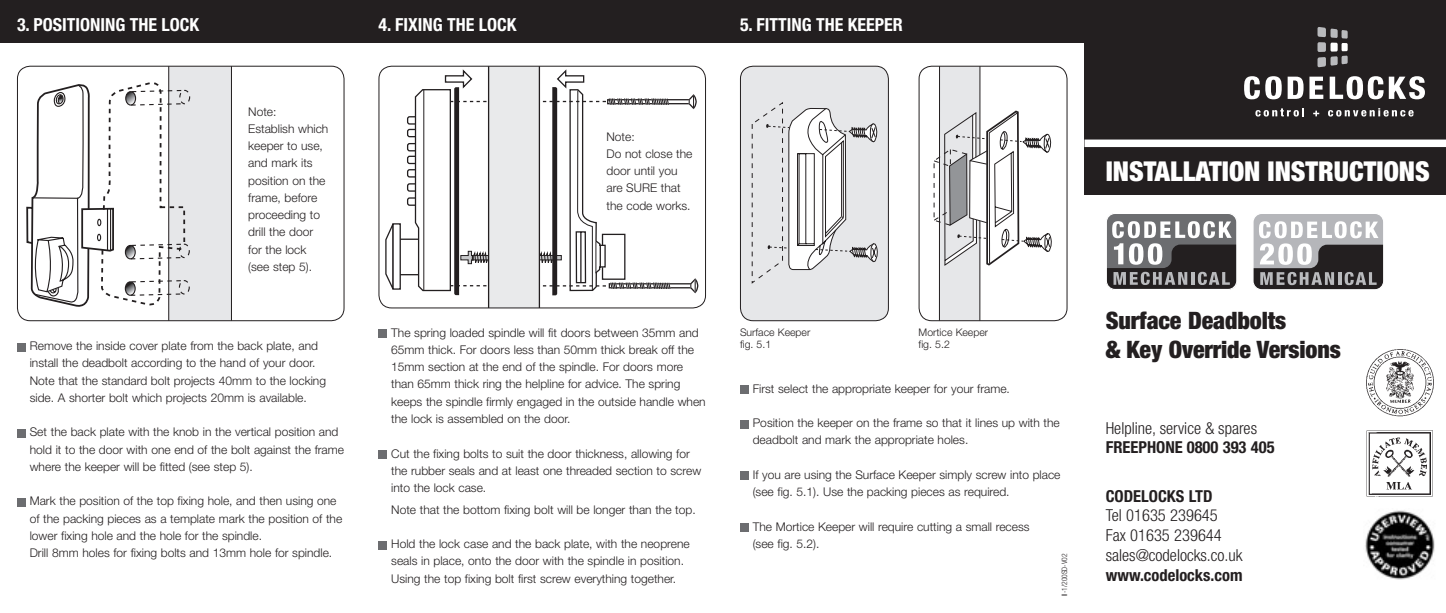
<style>
.page{position:relative;width:1446px;height:613px;background:#fff}
.page>*{position:absolute;margin:0;border:0;box-sizing:border-box;transform-origin:0 0}
.t1{font:900 condensed 27.45px "Helvetica Neue";color:#fff}
.t2{font:900 condensed 24px/28.8px "Helvetica Neue";letter-spacing:-.005em;color:#231f20}
.t3{font:700 condensed 18px "Helvetica Neue";color:#fff}
.t4{font:300 condensed 16.5px/19.8px "Helvetica Neue";color:#231f20}
.t5{font:700 condensed 16.5px "Helvetica Neue";color:#231f20}
.t6{font:300 12px/17.2px "Helvetica Neue";color:#231f20}
.t7{font:300 10.5px/12px "Helvetica Neue";color:#231f20}
.t8{font:300 condensed 7.5px "Helvetica Neue";color:#231f20}
</style>
<div class="page">
<div style="left:0;top:0;width:1084px;height:43px;background:#231f20"></div>
<img style="left:1366px;top:349px;width:68px;height:67px">
<img style="left:1365px;top:510px;width:70px;height:70px">
<img style="left:1366px;top:430px;width:67px;height:67px">
<div style="left:17px;top:342px;width:9px;height:9px;background:#6c6d70"></div>
<svg style="left:17px;top:65px;width:328px;height:255px"></svg>
<div style="left:17px;top:429px;width:9px;height:8px;background:#6c6d70"></div>
<svg style="left:378px;top:65px;width:328px;height:243px"></svg>
<svg style="left:740px;top:65px;width:149px;height:255px"></svg>
<svg style="left:918px;top:65px;width:150px;height:255px"></svg>
<div style="left:740px;top:385px;width:8px;height:8px;background:#6c6d70"></div>
<div style="left:740px;top:419px;width:8px;height:9px;background:#6c6d70"></div>
<div style="left:740px;top:471px;width:8px;height:9px;background:#6c6d70"></div>
<div style="left:740px;top:523px;width:8px;height:8px;background:#6c6d70"></div>
<div style="left:17px;top:498px;width:9px;height:8px;background:#6c6d70"></div>
<div style="left:378px;top:540px;width:9px;height:9px;background:#6c6d70"></div>
<div style="left:378px;top:329px;width:9px;height:9px;background:#6c6d70"></div>
<div style="left:378px;top:450px;width:9px;height:9px;background:#6c6d70"></div>
<div style="left:1106px;top:213px;width:131px;height:76px;background:#6c6d70;border-radius:9px"></div>
<div style="left:1106px;top:213px;width:131px;height:77px;border:1px solid #fff;border-radius:9px"></div>
<svg style="left:1106px;top:221px;width:131px;height:68px"></svg>
<div style="left:1253px;top:213px;width:130px;height:76px;background:#b5b6ba;border-radius:9px"></div>
<div style="left:1252px;top:213px;width:132px;height:77px;border:1px solid #fff;border-radius:9px"></div>
<svg style="left:1253px;top:221px;width:130px;height:68px"></svg>
<div style="left:1084px;top:0;width:362px;height:194px;background:#231f20"></div>
<div style="left:1341px;top:43px;width:6px;height:8px;background:#fff"></div>
<div style="left:1330px;top:43px;width:7px;height:9px;background:#fff;border-radius:2px"></div>
<svg style="left:1317px;top:56px;width:30px;height:11px"></svg>
<div style="left:1317px;top:42px;width:9px;height:10px;background:#b9babd;border-radius:2px"></div>
<svg style="left:1317px;top:27px;width:30px;height:12px"></svg>
<svg style="left:1244px;top:76px;width:37px;height:23px"></svg>
<svg style="left:1287px;top:77px;width:16px;height:22px"></svg>
<svg style="left:1309px;top:77px;width:14px;height:22px"></svg>
<svg style="left:1329px;top:76px;width:96px;height:23px"></svg>
<svg style="left:1313px;top:110px;width:6px;height:6px"></svg>
<svg style="left:1255px;top:108px;width:49px;height:8px"></svg>
<svg style="left:1328px;top:108px;width:85px;height:8px"></svg>
<div style="left:1084px;top:139px;width:362px;height:8px;background:#fff"></div>
<h3 class="t3" style="left:17px;top:13px;width:184px">3. POSITIONING THE LOCK</h3>
<h3 class="t3" style="left:378px;top:13px;width:139px">4. FIXING THE LOCK</h3>
<h3 class="t3" style="left:740px;top:13px;width:164px">5. FITTING THE KEEPER</h3>
<p class="t6" style="left:248px;top:102px;width:82px">Note:<br>Establish which keeper to use, and mark its position on the frame, before proceeding to drill the door for the lock (see step 5).</p>
<p class="t6" style="left:30px;top:336px;width:298px">Remove the inside cover plate from the back plate, and install the deadbolt according to the hand of your door.<br>Note that the standard bolt projects 40mm to the locking side. A shorter bolt which projects 20mm is available.</p>
<p class="t6" style="left:30px;top:423px;width:316px">Set the back plate with the knob in the vertical position and hold it to the door with one end of the bolt against the frame where the keeper will be fitted (see step 5).</p>
<p class="t6" style="left:30px;top:492px;width:314px">Mark the position of the top fixing hole, and then using one of the packing pieces as a template mark the position of the lower fixing hole and the hole for the spindle.<br>Drill 8mm holes for fixing bolts and 13mm hole for spindle.</p>
<p class="t6" style="left:606px;top:127px;width:87px">Note:<br>Do not close the door until you are SURE that the code works.</p>
<p class="t6" style="left:391px;top:323px;width:316px">The spring loaded spindle will fit doors between 35mm and 65mm thick. For doors less than 50mm thick break off the 15mm section at the end of the spindle. For doors more than 65mm thick ring the helpline for advice. The spring keeps the spindle firmly engaged in the outside handle when the lock is assembled on the door.</p>
<p class="t6" style="left:391px;top:444px;width:311px">Cut the fixing bolts to suit the door thickness, allowing for the rubber seals and at least one threaded section to screw into the lock case.</p>
<p class="t6" style="left:391px;top:500px;width:306px">Note that the bottom fixing bolt will be longer than the top.</p>
<p class="t6" style="left:391px;top:534px;width:300px">Hold the lock case and the back plate, with the neoprene seals in place, onto the door with the spindle in position.<br>Using the top fixing bolt first screw everything together.</p>
<p class="t7" style="left:740px;top:326px;width:72px">Surface Keeper fig. 5.1</p>
<p class="t7" style="left:918px;top:326px;width:71px">Mortice Keeper fig. 5.2</p>
<p class="t6" style="left:753px;top:379px;width:259px">First select the appropriate keeper for your frame.</p>
<p class="t6" style="left:753px;top:413px;width:308px">Position the keeper on the frame so that it lines up with the deadbolt and mark the appropriate holes.</p>
<p class="t6" style="left:753px;top:465px;width:309px">If you are using the Surface Keeper simply screw into place (see fig. 5.1). Use the packing pieces as required.</p>
<p class="t6" style="left:753px;top:517px;width:278px">The Mortice Keeper will require cutting a small recess (see fig. 5.2).</p>
<p class="t8" style="left:1060px;top:595px;width:44px;rotate:-90deg">II-1/200SD-V02</p>
<h1 class="t1" style="left:1106px;top:154px;width:326px">INSTALLATION INSTRUCTIONS</h1>
<h2 class="t2" style="left:1106px;top:305px;width:237px">Surface Deadbolts<br>&amp; Key Override Versions</h2>
<h3 class="t4" style="left:1106px;top:417px;width:153px">Helpline, service &amp; spares</h3>
<h3 class="t5" style="left:1106px;top:437px;width:170px">FREEPHONE 0800 393 405</h3>
<h3 class="t5" style="left:1106px;top:485px;width:108px">CODELOCKS LTD</h3>
<h3 class="t4" style="left:1106px;top:505px;width:138px">Tel 01635 239645<br>Fax 01635 239644 sales@codelocks.co.uk</h3>
<h3 class="t5" style="left:1106px;top:564px;width:138px">www.codelocks.com</h3>
</div>
